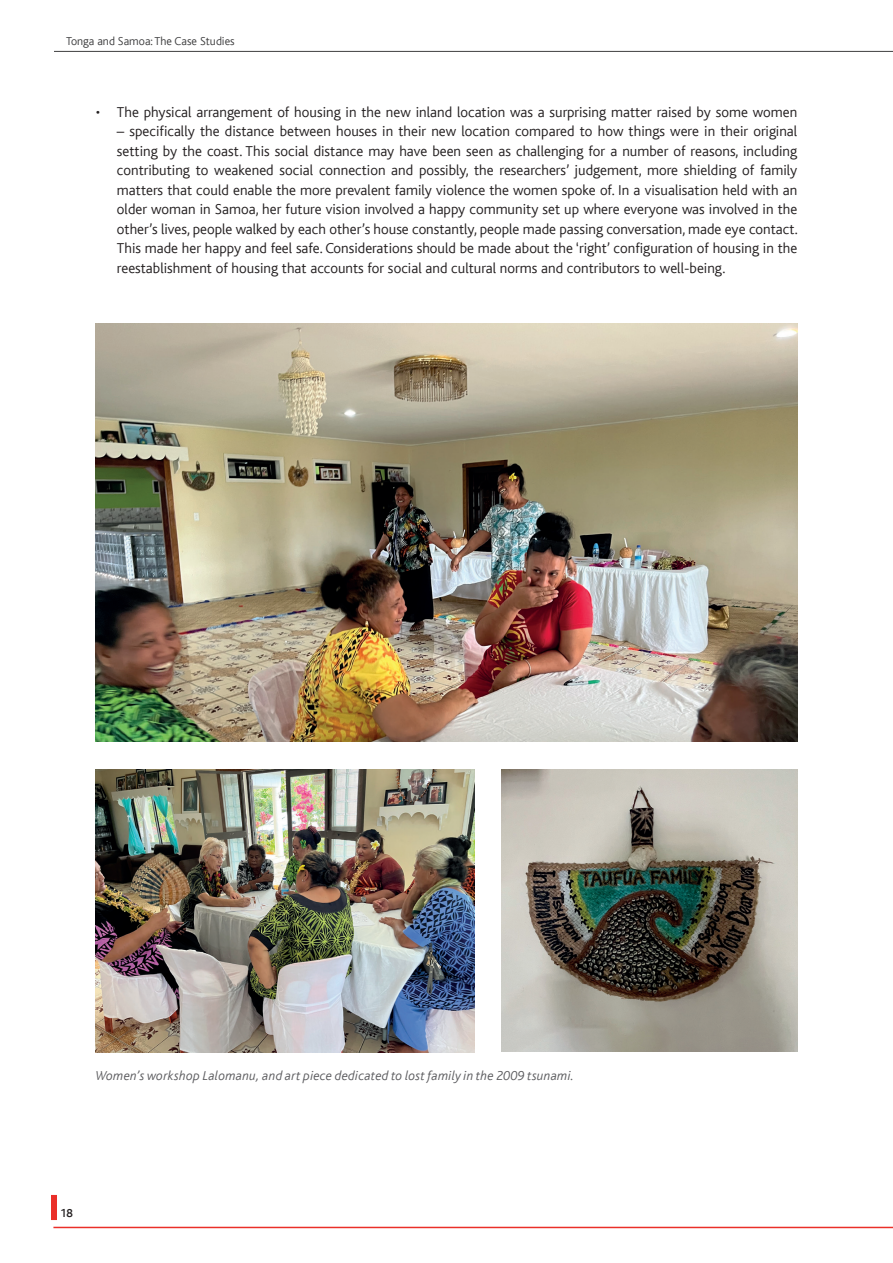
<style>
.page{position:relative;width:893px;height:1263px;background:#fff}
.page>*{position:absolute;margin:0;border:0;box-sizing:border-box;transform-origin:0 0}
.t1{font:300 15px/19.5px "Bliss Baltic";color:#231f20;text-align:justify}
.t2{font:italic 300 13.5px "Bliss Baltic";letter-spacing:.015em;color:#5c5c5f}
.t3{font:300 12px "Bliss Baltic";color:#3e3e3f}
.t4{font:500 12px "Bliss Baltic";color:#231f20}
</style>
<div class="page">
<img style="left:96px;top:323px;width:701px;height:419px">
<img style="left:96px;top:769px;width:378px;height:284px">
<img style="left:502px;top:769px;width:295px;height:283px">
<div style="left:51px;top:1195px;width:6px;height:25px;background:#ea2f29"></div>
<hr style="left:53px;top:1227px;width:840px;height:1px;background:#ea2f29">
<hr style="left:54px;top:51px;width:839px;height:1px;background:#3e3e3f">
<p class="t3" style="left:66px;top:35px;width:170px">Tonga and Samoa: The Case Studies</p>
<p class="t1" style="left:96px;top:103px;width:703px">• The physical arrangement of housing in the new inland location was a surprising matter raised by some women</p>
<p class="t1" style="left:117px;top:122px;width:682px">– specifically the distance between houses in their new location compared to how things were in their original setting by the coast. This social distance may have been seen as challenging for a number of reasons, including contributing to weakened social connection and possibly, the researchers’ judgement, more shielding of family matters that could enable the more prevalent family violence the women spoke of. In a visualisation held with an older woman in Samoa, her future vision involved a happy community set up where everyone was involved in the other’s lives, people walked by each other’s house constantly, people made passing conversation, made eye contact.<br>This made her happy and feel safe. Considerations should be made about the ‘right’ configuration of housing in the reestablishment of housing that accounts for social and cultural norms and contributors to well-being.</p>
<p class="t2" style="left:96px;top:1068px;width:480px">Women’s workshop Lalomanu, and art piece dedicated to lost family in the 2009 tsunami.</p>
<p class="t4" style="left:60px;top:1207px;width:14px">18</p>
</div>
